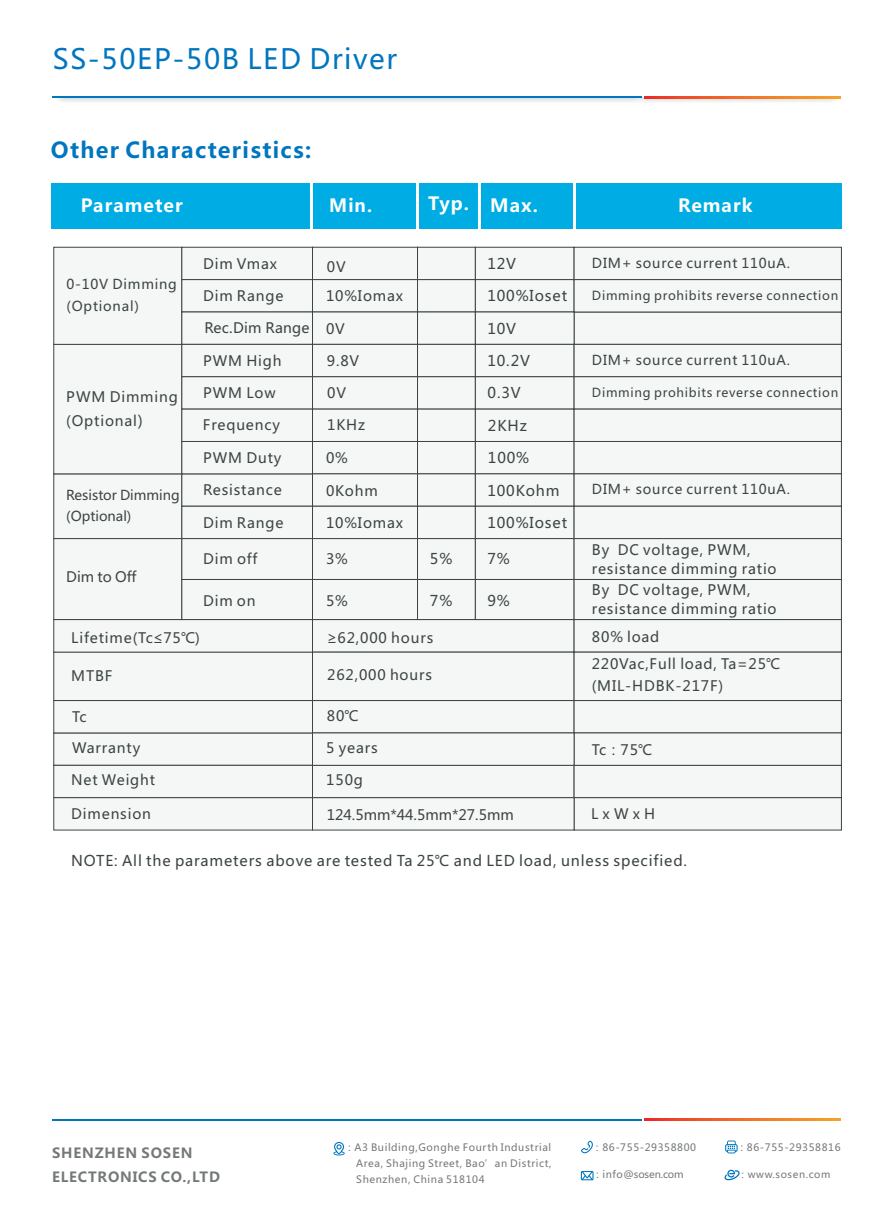
<style>
.page{position:relative;width:893px;height:1212px;background:#fff}
.page>*{position:absolute;margin:0;border:0;box-sizing:border-box;transform-origin:0 0}
.t1{font:27.6px "Microsoft Ya Hei";letter-spacing:.06em;color:#0076bf}
.t2{font:700 21.75px "Microsoft Ya Hei";letter-spacing:.06em;color:#0076bf}
.t3{font:700 18px "Microsoft Ya Hei";letter-spacing:.06em;color:#fff}
.t4{font:14.7px/32.2px "Microsoft Ya Hei";letter-spacing:.06em;color:#3c4444}
.t5{font:14.25px/18.8px "Microsoft Ya Hei";letter-spacing:.06em;color:#3c4444}
.t6{font:14.25px "Microsoft Ya Hei";color:#3c4444}
.t7{font:14.25px "Microsoft Ya Hei";letter-spacing:.02em;color:#3c4444}
.t8{font:700 13.8px/24px "Microsoft Ya Hei";letter-spacing:.06em;color:#747879}
.t9{font:13.5px/21.5px "Microsoft Ya Hei";letter-spacing:.06em;color:#3c4444}
.t10{font:13.5px/21.5px "Microsoft Ya Hei";color:#3c4444}
.t11{font:12.3px "Microsoft Ya Hei";letter-spacing:.06em;color:#3c4444}
.t12{font:10.05px/15.9px "Microsoft Ya Hei";letter-spacing:.06em;color:#747879;text-align:justify}
.t13{font:10.05px "Microsoft Ya Hei";letter-spacing:-.015em;color:#747879}
.t14{font:9.9px "Microsoft Ya Hei";letter-spacing:.06em;color:#747879}
.s1{font-size:15px}
</style>
<div class="page">
<img style="left:58px;top:98px;width:782px;height:4px">
<hr style="left:53px;top:97px;width:589px;height:1px;background:#0076bf">
<svg style="left:644px;top:97px;width:196px;height:1px"></svg>
<svg style="left:333px;top:1142px;width:12px;height:13px"></svg>
<svg style="left:581px;top:1140px;width:12px;height:13px"></svg>
<svg style="left:725px;top:1140px;width:13px;height:13px"></svg>
<svg style="left:724px;top:1170px;width:16px;height:10px"></svg>
<svg style="left:581px;top:1171px;width:12px;height:9px"></svg>
<hr style="left:53px;top:1119px;width:589px;height:1px;background:#0076bf">
<svg style="left:644px;top:1119px;width:196px;height:1px"></svg>
<div style="left:51px;top:184px;width:791px;height:45px;background:#00ace4"></div>
<hr style="left:310px;top:184px;width:2px;height:45px;background:#fff">
<hr style="left:416px;top:184px;width:3px;height:45px;background:#fff">
<hr style="left:479px;top:184px;width:2px;height:45px;background:#fff">
<hr style="left:573px;top:184px;width:3px;height:45px;background:#fff">
<div style="left:53px;top:246px;width:789px;height:585px;background:#f5f7f7"></div>
<h1 class="t1" style="left:53px;top:47px;width:346px">SS-50EP-50B LED Driver</h1>
<h2 class="t2" style="left:51px;top:140px;width:262px">Other Characteristics:</h2>
<p class="t3" style="left:81px;top:197px;width:103px">Parameter</p>
<p class="t3" style="left:329px;top:197px;width:44px">Min.</p>
<p class="t3" style="left:428px;top:196px;width:111px">Typ. Max.</p>
<p class="t3" style="left:678px;top:197px;width:76px">Remark</p>
<p class="t9" style="left:67px;top:275px;width:112px">0-10V Dimming (Optional)</p>
<p class="t5" style="left:66px;top:387px;width:113px;line-height:23.5px">PWM Dimming (Optional<span class="s1">)</span></p>
<p class="t10" style="left:66px;top:485px;width:115px">Resistor Dimming (Optional)</p>
<p class="t5" style="left:66px;top:569px;width:72px">Dim to Off</p>
<p class="t5" style="left:203px;top:255px;width:75px">Dim Vmax</p>
<p class="t5" style="left:203px;top:287px;width:82px">Dim Range</p>
<p class="t7" style="left:204px;top:322px;width:107px">Rec<span class="s1">.</span>Dim Range</p>
<p class="t5" style="left:203px;top:352px;width:80px">PWM High</p>
<p class="t5" style="left:203px;top:385px;width:74px">PWM Low</p>
<p class="t5" style="left:203px;top:417px;width:79px">Frequency</p>
<p class="t5" style="left:203px;top:449px;width:80px">PWM Duty</p>
<p class="t5" style="left:203px;top:482px;width:80px">Resistance</p>
<p class="t5" style="left:203px;top:514px;width:82px">Dim Range</p>
<p class="t5" style="left:203px;top:550px;width:56px">Dim off</p>
<p class="t5" style="left:203px;top:592px;width:54px">Dim on</p>
<p class="t5" style="left:326px;top:253px;width:78px;line-height:29.7px">0V<br>10%Iomax</p>
<p class="t5" style="left:326px;top:320px;width:20px">0V</p>
<p class="t5" style="left:327px;top:352px;width:34px">9.8V</p>
<p class="t5" style="left:327px;top:385px;width:20px">0V</p>
<p class="t5" style="left:327px;top:417px;width:39px">1KHz</p>
<p class="t5" style="left:326px;top:449px;width:23px">0%</p>
<p class="t5" style="left:326px;top:482px;width:53px">0Kohm</p>
<p class="t5" style="left:326px;top:515px;width:78px">10%Iomax</p>
<p class="t5" style="left:326px;top:551px;width:23px">3%</p>
<p class="t5" style="left:326px;top:593px;width:23px">5%</p>
<p class="t4" style="left:430px;top:544px;width:24px">5%</p>
<p class="t4" style="left:430px;top:586px;width:24px">7%</p>
<p class="t4" style="left:487px;top:249px;width:81px">12V<br>100%Ioset</p>
<p class="t4" style="left:487px;top:313px;width:30px">10V</p>
<p class="t4" style="left:487px;top:346px;width:44px">10.2V<br>0.3V<br>2KHz<br>100%</p>
<p class="t4" style="left:487px;top:475px;width:74px">100Kohm</p>
<p class="t4" style="left:487px;top:508px;width:81px">100%Ioset</p>
<p class="t4" style="left:487px;top:544px;width:24px">7%</p>
<p class="t4" style="left:487px;top:586px;width:24px">9%</p>
<p class="t9" style="left:592px;top:254px;width:200px">DIM+ source current 110uA.</p>
<p class="t11" style="left:592px;top:290px;width:248px">Dimming prohibits reverse connection</p>
<p class="t9" style="left:592px;top:351px;width:200px">DIM+ source current 110uA.</p>
<p class="t11" style="left:592px;top:387px;width:248px">Dimming prohibits reverse connection</p>
<p class="t9" style="left:592px;top:480px;width:200px">DIM+ source current 110uA.</p>
<p class="t5" style="left:592px;top:542px;width:186px">By DC voltage, PWM, resistance dimming ratio</p>
<p class="t5" style="left:592px;top:582px;width:186px">By DC voltage, PWM, resistance dimming ratio</p>
<p class="t5" style="left:71px;top:630px;width:130px">Lifetime(Tc≤75℃)</p>
<p class="t5" style="left:327px;top:630px;width:108px">≥62,000 hours</p>
<p class="t5" style="left:592px;top:628px;width:69px">80% load</p>
<p class="t5" style="left:592px;top:654px;width:190px;line-height:22.5px">220Vac,Full load, Ta=25℃ (MIL-HDBK-217F)</p>
<p class="t5" style="left:327px;top:667px;width:106px">262,000 hours</p>
<p class="t5" style="left:327px;top:707px;width:33px">80℃</p>
<p class="t5" style="left:326px;top:739px;width:53px">5 years</p>
<p class="t5" style="left:326px;top:772px;width:38px">150g</p>
<p class="t6" style="left:327px;top:808px;width:188px">124.5mm*44.5mm*27.5mm</p>
<p class="t5" style="left:71px;top:668px;width:43px">MTBF</p>
<p class="t5" style="left:72px;top:702px;width:70px;line-height:30.9px">Tc<br>Warranty</p>
<p class="t5" style="left:71px;top:772px;width:85px">Net Weight</p>
<p class="t5" style="left:71px;top:805px;width:81px">Dimension</p>
<p class="t5" style="left:592px;top:742px;width:62px">Tc：75℃</p>
<p class="t5" style="left:591px;top:806px;width:66px">L x W x H</p>
<p class="t4" style="left:71px;top:846px;width:617px">NOTE: All the parameters above are tested Ta 25℃ and LED load, unless specified.</p>
<p class="t8" style="left:52px;top:1142px;width:169px">SHENZHEN SOSEN<br>ELECTRONICS CO.,LTD</p>
<p class="t12" style="left:356px;top:1140px;width:197px;text-indent:-12px">：A3 Building,Gonghe Fourth Industrial Area, Shajing Street, Bao’an District, Shenzhen, China 518104</p>
<p class="t12" style="left:592px;top:1140px;width:105px">：86-755-29358800</p>
<p class="t12" style="left:737px;top:1140px;width:105px">：86-755-29358816</p>
<p class="t13" style="left:592px;top:1170px;width:93px">：info@sosen.com</p>
<p class="t14" style="left:738px;top:1170px;width:94px">：www.sosen.com</p>
</div>
